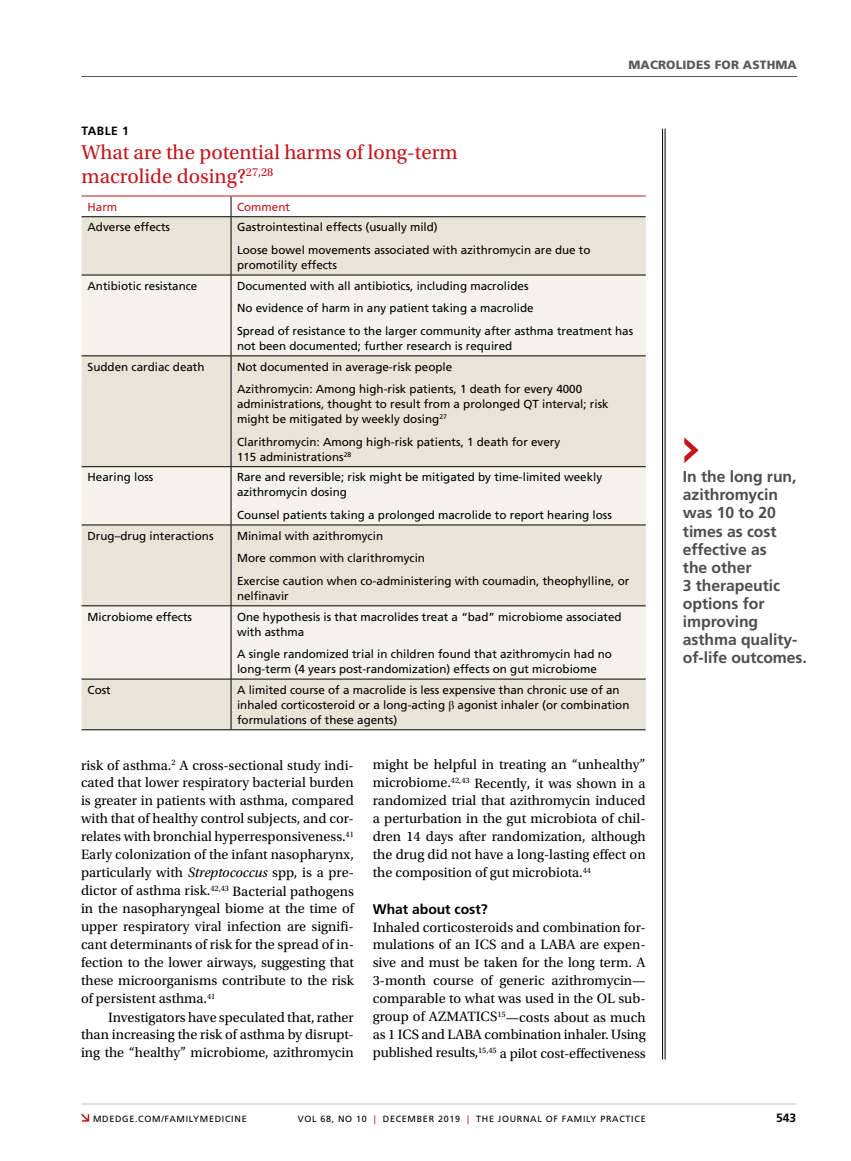
<style>
.page{position:relative;width:851px;height:1161px;background:#fff}
.page>*{position:absolute;margin:0;border:0;box-sizing:border-box;transform-origin:0 0}
.t1{font:21px/24px "Utopia Std";color:#c4161c}
.t2{font:700 15.75px/18px "Frutiger LT Std";letter-spacing:-.005em;color:#4d4d4f}
.t3{font:14.25px/18px "Utopia Std";color:#000;text-align:justify}
.t4{font:700 13.8px "Frutiger LT Std";color:#000}
.t5{font:900 12px "Frutiger LT Std";letter-spacing:.01em;color:#58595b}
.t6{font:700 12px "Frutiger LT Std";letter-spacing:.02em;color:#000}
.t7{font:11.7px/15px "Frutiger LT Std";color:#000}
.t8{font:11.7px "Frutiger LT Std";color:#c4161c}
.t9{font:9px "Frutiger LT Std";letter-spacing:.075em;color:#000}
.s1{font-family:"Times New Roman"}
.s2{font-style:italic}
.s3{color:#c4161c}
</style>
<div class="page">
<hr style="left:664px;top:129px;width:1px;height:930px;background:#000">
<hr style="left:662px;top:129px;width:1px;height:930px;background:#000">
<hr style="left:81px;top:76px;width:716px;height:1px;background:#58595b">
<svg style="left:81px;top:1114px;width:8px;height:8px"></svg>
<hr style="left:81px;top:1104px;width:715px;height:1px;background:#bcbec0">
<svg style="left:684px;top:437px;width:14px;height:26px"></svg>
<div style="left:82px;top:217px;width:563px;height:512px;background:#e7e5d8"></div>
<svg style="left:82px;top:276px;width:563px;height:403px;background:#ebeae0"></svg>
<svg style="left:231px;top:197px;width:1px;height:19px"></svg>
<hr style="left:82px;top:216px;width:149px;height:1px;background:#000">
<hr style="left:231px;top:216px;width:414px;height:1px;background:#000">
<hr style="left:231px;top:217px;width:1px;height:58px;background:#000">
<hr style="left:82px;top:275px;width:149px;height:1px;background:#000">
<hr style="left:231px;top:275px;width:414px;height:1px;background:#000">
<hr style="left:231px;top:275px;width:1px;height:80px;background:#000">
<hr style="left:82px;top:355px;width:149px;height:1px;background:#000">
<hr style="left:231px;top:355px;width:414px;height:1px;background:#000">
<hr style="left:231px;top:356px;width:1px;height:110px;background:#000">
<hr style="left:82px;top:466px;width:149px;height:1px;background:#000">
<hr style="left:231px;top:466px;width:414px;height:1px;background:#000">
<hr style="left:231px;top:467px;width:1px;height:58px;background:#000">
<hr style="left:82px;top:525px;width:149px;height:1px;background:#000">
<hr style="left:231px;top:525px;width:414px;height:1px;background:#000">
<hr style="left:231px;top:525px;width:1px;height:80px;background:#000">
<hr style="left:82px;top:605px;width:149px;height:1px;background:#000">
<hr style="left:231px;top:605px;width:414px;height:1px;background:#000">
<hr style="left:231px;top:606px;width:1px;height:73px;background:#000">
<hr style="left:82px;top:679px;width:149px;height:1px;background:#000">
<hr style="left:231px;top:679px;width:414px;height:1px;background:#000">
<hr style="left:231px;top:679px;width:1px;height:50px;background:#000">
<hr style="left:82px;top:729px;width:149px;height:1px;background:#000">
<hr style="left:231px;top:729px;width:414px;height:1px;background:#000">
<hr style="left:82px;top:196px;width:149px;height:1px;background:#c4161c">
<hr style="left:231px;top:196px;width:414px;height:1px;background:#c4161c">
<p class="t5" style="left:628px;top:58px;width:170px">MACROLIDES FOR ASTHMA</p>
<p class="t6" style="left:82px;top:124px;width:49px">TABLE 1</p>
<h1 class="t1" style="left:82px;top:141px;width:378px">What are the potential harms of long-term macrolide dosing?<sup>27,28</sup></h1>
<p class="t8" style="left:88px;top:200px;width:31px">Harm</p>
<p class="t8" style="left:237px;top:200px;width:54px">Comment</p>
<p class="t7" style="left:88px;top:220px;width:84px">Adverse effects</p>
<p class="t7" style="left:237px;top:216px;width:355px;line-height:22.5px">Gastrointestinal effects (usually mild)<br>Loose bowel movements associated with azithromycin are due to</p>
<p class="t7" style="left:237px;top:258px;width:101px">promotility effects</p>
<p class="t7" style="left:88px;top:278px;width:111px">Antibiotic resistance</p>
<p class="t7" style="left:237px;top:274px;width:398px;line-height:22.5px">Documented with all antibiotics, including macrolides<br>No evidence of harm in any patient taking a macrolide<br>Spread of resistance to the larger community after asthma treatment has</p>
<p class="t7" style="left:237px;top:338px;width:277px">not been documented; further research is required</p>
<p class="t7" style="left:88px;top:359px;width:118px">Sudden cardiac death</p>
<p class="t7" style="left:237px;top:355px;width:346px;line-height:22.5px">Not documented in average-risk people<br>Azithromycin: Among high-risk patients, 1 death for every 4000</p>
<p class="t7" style="left:237px;top:397px;width:373px">administrations, thought to result from a prolonged QT interval; risk might be mitigated by weekly dosing<sup>27</sup></p>
<p class="t7" style="left:237px;top:434px;width:324px">Clarithromycin: Among high-risk patients, 1 death for every<br>115 administrations<sup>28</sup></p>
<p class="t7" style="left:88px;top:470px;width:67px">Hearing loss</p>
<p class="t7" style="left:237px;top:470px;width:367px">Rare and reversible; risk might be mitigated by time-limited weekly azithromycin dosing</p>
<p class="t7" style="left:237px;top:507px;width:376px">Counsel patients taking a prolonged macrolide to report hearing loss</p>
<p class="t7" style="left:88px;top:528px;width:127px">Drug–drug interactions</p>
<p class="t7" style="left:237px;top:524px;width:394px;line-height:22.5px">Minimal with azithromycin<br>More common with clarithromycin<br>Exercise caution when co-administering with coumadin, theophylline, or</p>
<p class="t7" style="left:237px;top:588px;width:53px">nelfinavir</p>
<p class="t7" style="left:88px;top:609px;width:106px">Microbiome effects</p>
<p class="t7" style="left:237px;top:609px;width:386px">One hypothesis is that macrolides treat a “bad” microbiome associated with asthma</p>
<p class="t7" style="left:237px;top:647px;width:376px">A single randomized trial in children found that azithromycin had no long-term (4 years post-randomization) effects on gut microbiome</p>
<p class="t7" style="left:88px;top:682px;width:25px">Cost</p>
<p class="t7" style="left:237px;top:682px;width:394px">A limited course of a macrolide is less expensive than chronic use of an inhaled corticosteroid or a long-acting <span class="s1">β</span> agonist inhaler (or combination formulations of these agents)</p>
<p class="t3" style="left:81px;top:756px;width:274px">risk of asthma.<sup>2</sup> A cross-sectional study indi&shy;cated that lower respiratory bacterial burden is greater in patients with asthma, compared with that of healthy control subjects, and cor&shy;relates with bronchial hyperresponsiveness.<sup>41<br></sup>Early colonization of the infant nasopharynx, particularly with <span class="s2">Streptococcus</span> spp, is a pre&shy;dictor of asthma risk.<sup>42,43</sup> Bacterial pathogens in the nasopharyngeal biome at the time of upper respiratory viral infection are signifi&shy;cant determinants of risk for the spread of in&shy;fection to the lower airways, suggesting that these microorganisms contribute to the risk of persistent asthma.<sup>41</sup></p>
<p class="t3" style="left:81px;top:1008px;width:274px;text-indent:27px">Investigators have speculated that, rather than increasing the risk of asthma by disrupt&shy;ing the “healthy” microbiome, azithromycin</p>
<p class="t3" style="left:373px;top:756px;width:274px">might be helpful in treating an “unhealthy” microbiome.<sup>42,43</sup> Recently, it was shown in a randomized trial that azithromycin induced a perturbation in the gut microbiota of chil&shy;dren 14 days after randomization, although the drug did not have a long-lasting effect on the composition of gut microbiota.<sup>44</sup></p>
<p class="t4" style="left:373px;top:901px;width:116px">What about cost?</p>
<p class="t3" style="left:373px;top:918px;width:274px">Inhaled corticosteroids and combination for&shy;mulations of an ICS and a LABA are expen&shy;sive and must be taken for the long term. A 3-month course of generic azithromycin— comparable to what was used in the OL sub&shy;group of AZMATICS<sup>15</sup>—costs about as much as 1 ICS and LABA combination inhaler. Using published results,<sup>15,45</sup> a pilot cost-effectiveness</p>
<h2 class="t2" style="left:683px;top:468px;width:125px">In the long run, azithromycin was 10 to 20 times as cost effective as<br>the other<br>3 therapeutic options for improving asthma quality&shy;of-life outcomes.</h2>
<p class="t9" style="left:93px;top:1113px;width:155px">MDEDGE.COM/FAMILYMEDICINE</p>
<p class="t9" style="left:298px;top:1113px;width:349px">VOL 68, NO 10 <span class="s3">|</span> DECEMBER 2019 <span class="s3">|</span> THE JOURNAL OF FAMILY PRACTICE</p>
<p class="t6" style="left:776px;top:1111px;width:22px">543</p>
</div>
